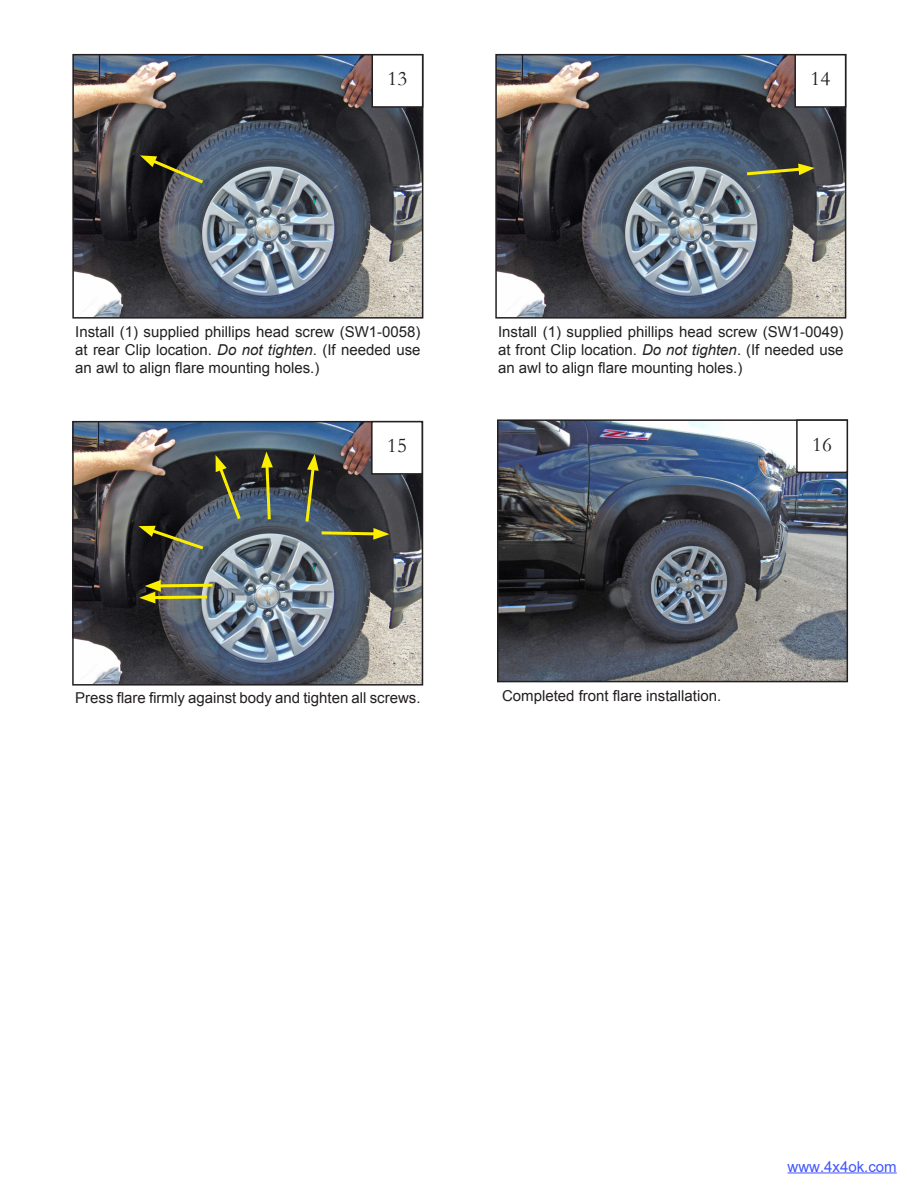
<style>
.page{position:relative;width:918px;height:1188px;background:#fff}
.page>*{position:absolute;margin:0;border:0;box-sizing:border-box;transform-origin:0 0}
.t1{font:21px "Garamond";color:#231f20}
.t2{font:15px/18px "Arial";color:#231f20;text-align:justify}
.t3{font:15px "Arial";color:#4054ff}
.s1{font-style:italic}
</style>
<div class="page">
<img style="left:75px;top:57px;width:345px;height:259px">
<div style="left:72px;top:54px;width:351px;height:265px;border:2px solid #231f20"></div>
<img style="left:498px;top:57px;width:345px;height:259px">
<div style="left:495px;top:54px;width:351px;height:265px;border:2px solid #231f20"></div>
<img style="left:75px;top:424px;width:345px;height:259px">
<div style="left:72px;top:421px;width:351px;height:265px;border:2px solid #231f20"></div>
<img style="left:500px;top:422px;width:345px;height:257px">
<div style="left:497px;top:419px;width:351px;height:263px;border:2px solid #231f20"></div>
<svg style="left:140px;top:155px;width:66px;height:31px;background:#4d4f3b"></svg>
<svg style="left:744px;top:164px;width:71px;height:13px"></svg>
<svg style="left:139px;top:580px;width:77px;height:23px;background:#848549"></svg>
<svg style="left:139px;top:526px;width:68px;height:26px;background:#53553d"></svg>
<svg style="left:261px;top:452px;width:12px;height:70px"></svg>
<svg style="left:215px;top:455px;width:28px;height:67px;background:#535844"></svg>
<svg style="left:304px;top:454px;width:85px;height:86px;background:#46463b"></svg>
<div style="left:797px;top:420px;width:50px;height:52px;background:#fff"></div>
<div style="left:796px;top:419px;width:52px;height:54px;border:2px solid #231f20"></div>
<div style="left:372px;top:422px;width:50px;height:52px;background:#fff"></div>
<div style="left:371px;top:421px;width:52px;height:54px;border:2px solid #231f20"></div>
<div style="left:372px;top:55px;width:51px;height:52px;background:#fff"></div>
<div style="left:372px;top:54px;width:51px;height:54px;border:2px solid #231f20"></div>
<div style="left:795px;top:55px;width:51px;height:52px;background:#fff"></div>
<div style="left:794px;top:54px;width:52px;height:54px;border:2px solid #231f20"></div>
<hr style="left:788px;top:1173px;width:109px;height:1px;background:#4054ff">
<p class="t1" style="left:388px;top:66px;width:21px">13</p>
<p class="t1" style="left:811px;top:66px;width:21px">14</p>
<p class="t2" style="left:75px;top:323px;width:347px">Install (1) supplied phillips head screw (SW1-0058) at rear Clip location. <span class="s1">Do not tighten</span>. (If needed use an awl to align flare mounting holes.)</p>
<p class="t2" style="left:498px;top:323px;width:347px">Install (1) supplied phillips head screw (SW1-0049) at front Clip location. <span class="s1">Do not tighten</span>. (If needed use an awl to align flare mounting holes.)</p>
<p class="t1" style="left:387px;top:433px;width:21px">15</p>
<p class="t1" style="left:812px;top:432px;width:21px">16</p>
<p class="t2" style="left:75px;top:688px;width:347px">Press flare firmly against body and tighten all screws.</p>
<p class="t2" style="left:502px;top:687px;width:221px">Completed front flare installation.</p>
<p class="t3" style="left:788px;top:1156px;width:111px">www.4x4ok.com</p>
</div>
